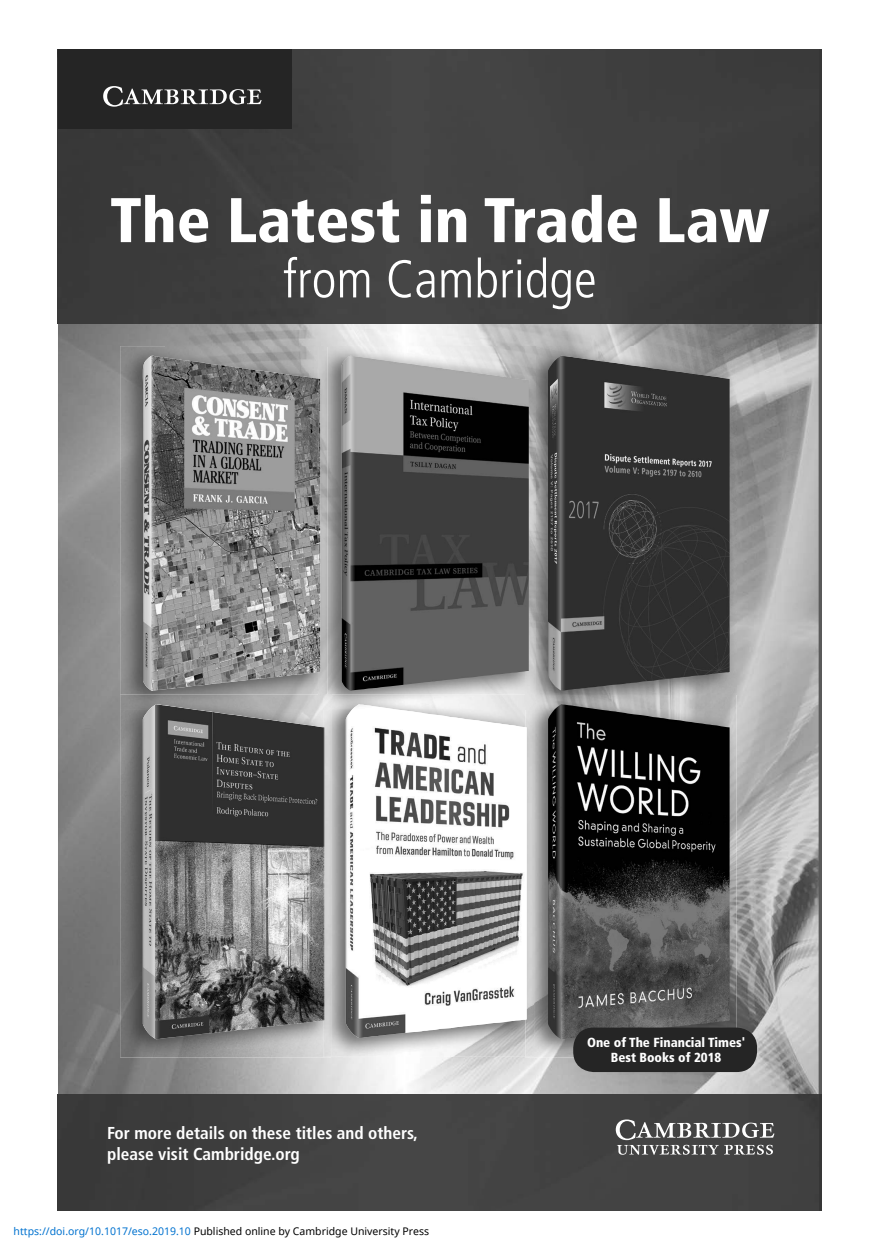
<style>
.page{position:relative;width:882px;height:1260px;background:#fff}
.page>*{position:absolute;margin:0;border:0;box-sizing:border-box;transform-origin:0 0}
.t1{font:900 condensed 63px "Frutiger";color:#fff}
.t2{font:300 condensed 53.2px "Frutiger";color:#fff}
.t3{font:700 condensed 17.32px/21.2px "Frutiger";color:#fff}
.t4{font:900 condensed 13.12px/14.5px "Frutiger";color:#fff;text-align:center}
.t5{font:10.5px "Noto Sans";color:#000}
.s1{color:#0172cf}
</style>
<div class="page">
<img style="left:711px;top:324px;width:111px;height:771px">
<img style="left:58px;top:1042px;width:653px;height:53px">
<img style="left:58px;top:324px;width:108px;height:718px">
<img style="left:166px;top:324px;width:545px;height:22px">
<div style="left:58px;top:50px;width:764px;height:274px;background:#404040"></div>
<div style="left:58px;top:1095px;width:764px;height:115px;background:#424242"></div>
<div style="left:58px;top:50px;width:234px;height:79px;background:#252525"></div>
<svg style="left:103px;top:86px;width:159px;height:21px"></svg>
<svg style="left:616px;top:1120px;width:158px;height:35px;background:#717171"></svg>
<img style="left:120px;top:346px;width:199px;height:349px">
<img style="left:143px;top:356px;width:176px;height:335px">
<img style="left:319px;top:346px;width:417px;height:349px">
<img style="left:548px;top:356px;width:182px;height:335px">
<img style="left:120px;top:709px;width:405px;height:349px">
<img style="left:120px;top:695px;width:199px;height:14px">
<img style="left:143px;top:704px;width:180px;height:335px">
<img style="left:525px;top:709px;width:211px;height:349px">
<img style="left:331px;top:695px;width:405px;height:14px">
<img style="left:548px;top:704px;width:182px;height:335px">
<img style="left:323px;top:709px;width:8px;height:348px">
<img style="left:323px;top:727px;width:1px;height:294px">
<img style="left:346px;top:709px;width:181px;height:329px">
<img style="left:319px;top:379px;width:1px;height:293px">
<img style="left:525px;top:346px;width:11px;height:349px">
<img style="left:319px;top:695px;width:12px;height:14px">
<svg style="left:534px;top:695px;width:2px;height:14px"></svg>
<img style="left:353px;top:704px;width:41px;height:5px">
<img style="left:342px;top:356px;width:187px;height:335px">
<div style="left:573px;top:1028px;width:184px;height:44px;background:#252525;border-radius:20px"></div>
<p class="t1" style="left:110px;top:195px;width:661px">The Latest in Trade Law</p>
<p class="t2" style="left:283px;top:258px;width:315px">from Cambridge</p>
<p class="t3" style="left:107px;top:1124px;width:312px">For more details on these titles and others, please visit Cambridge.org</p>
<p class="t5" style="left:14px;top:1224px;width:417px"><span class="s1">https://doi.org/10.1017/eso.2019.10</span> Published online by Cambridge University Press</p>
<p class="t4" style="left:587px;top:1036px;width:160px">One of The Financial Times'<br>Best Books of 2018</p>
</div>
